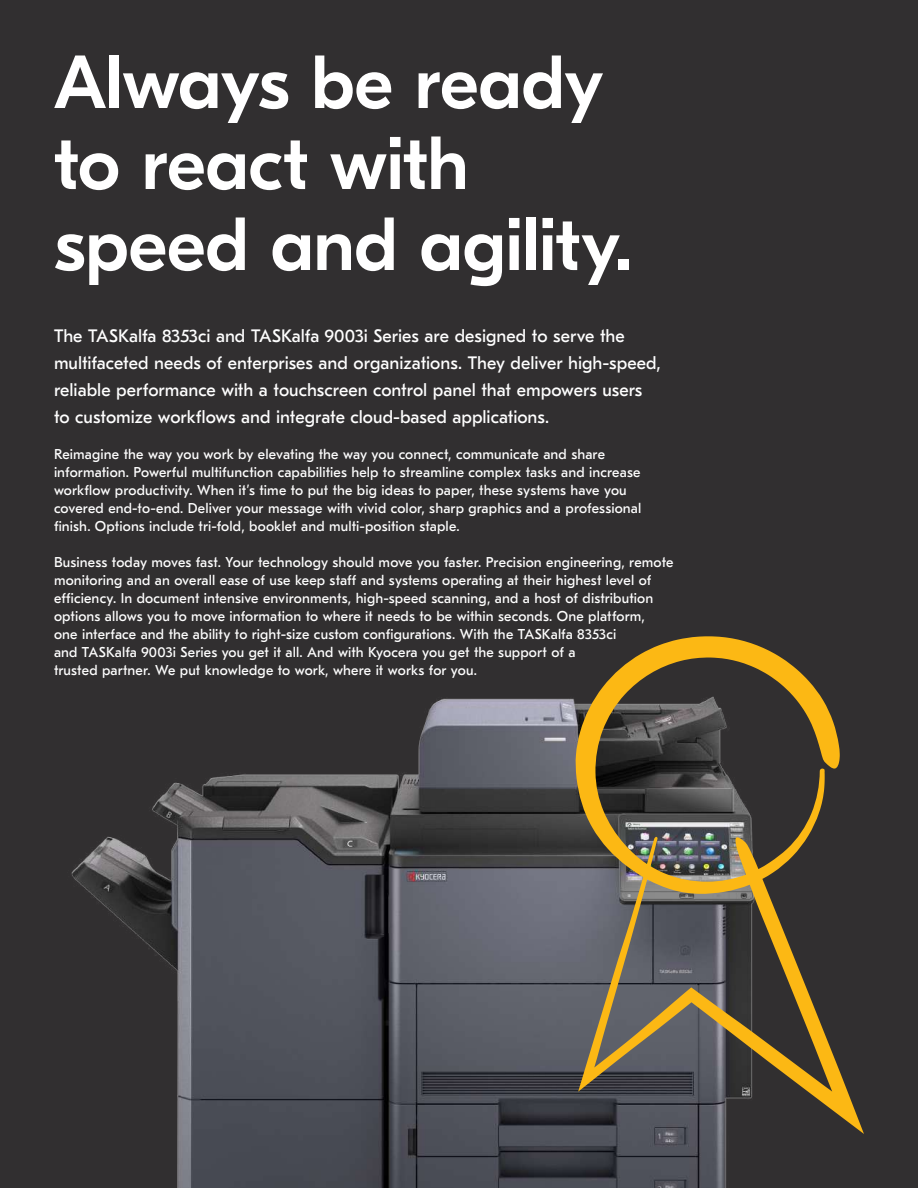
<style>
.page{position:relative;width:918px;height:1188px;background:#312f30}
.page>*{position:absolute;margin:0;border:0;box-sizing:border-box;transform-origin:0 0}
.t1{font:500 75px/81px "GT Eesti Pro Display";letter-spacing:-.005em;color:#fff}
.t2{font:18px/27px "GT Eesti Pro Text";color:#fff}
.t3{font:14.25px/18px "GT Eesti Pro Text";letter-spacing:.01em;color:#fff}
</style>
<div class="page">
<img style="left:71px;top:698px;width:656px;height:490px">
<svg style="left:575px;top:636px;width:289px;height:498px"></svg>
<h1 class="t1" style="left:54px;top:44px;width:580px">Always be ready to react with speed and agility.</h1>
<p class="t2" style="left:54px;top:323px;width:608px">The TASKalfa 8353ci and TASKalfa 9003i Series are designed to serve the multifaceted needs of enterprises and organizations. They deliver high-speed, reliable performance with a touchscreen control panel that empowers users to customize workflows and integrate cloud-based applications.</p>
<p class="t3" style="left:54px;top:445px;width:589px">Reimagine the way you work by elevating the way you connect, communicate and share information. Powerful multifunction capabilities help to streamline complex tasks and increase workflow productivity. When it’s time to put the big ideas to paper, these systems have you covered end-to-end. Deliver your message with vivid color, sharp graphics and a professional finish. Options include tri-fold, booklet and multi-position staple.</p>
<p class="t3" style="left:54px;top:553px;width:621px">Business today moves fast. Your technology should move you faster. Precision engineering, remote monitoring and an overall ease of use keep staff and systems operating at their highest level of efficiency. In document intensive environments, high-speed scanning, and a host of distribution options allows you to move information to where it needs to be within seconds. One platform,<br>one interface and the ability to right-size custom configurations. With the TASKalfa 8353ci<br>and TASKalfa 9003i Series you get it all. And with Kyocera you get the support of a<br>trusted partner. We put knowledge to work, where it works for you.</p>
</div>
